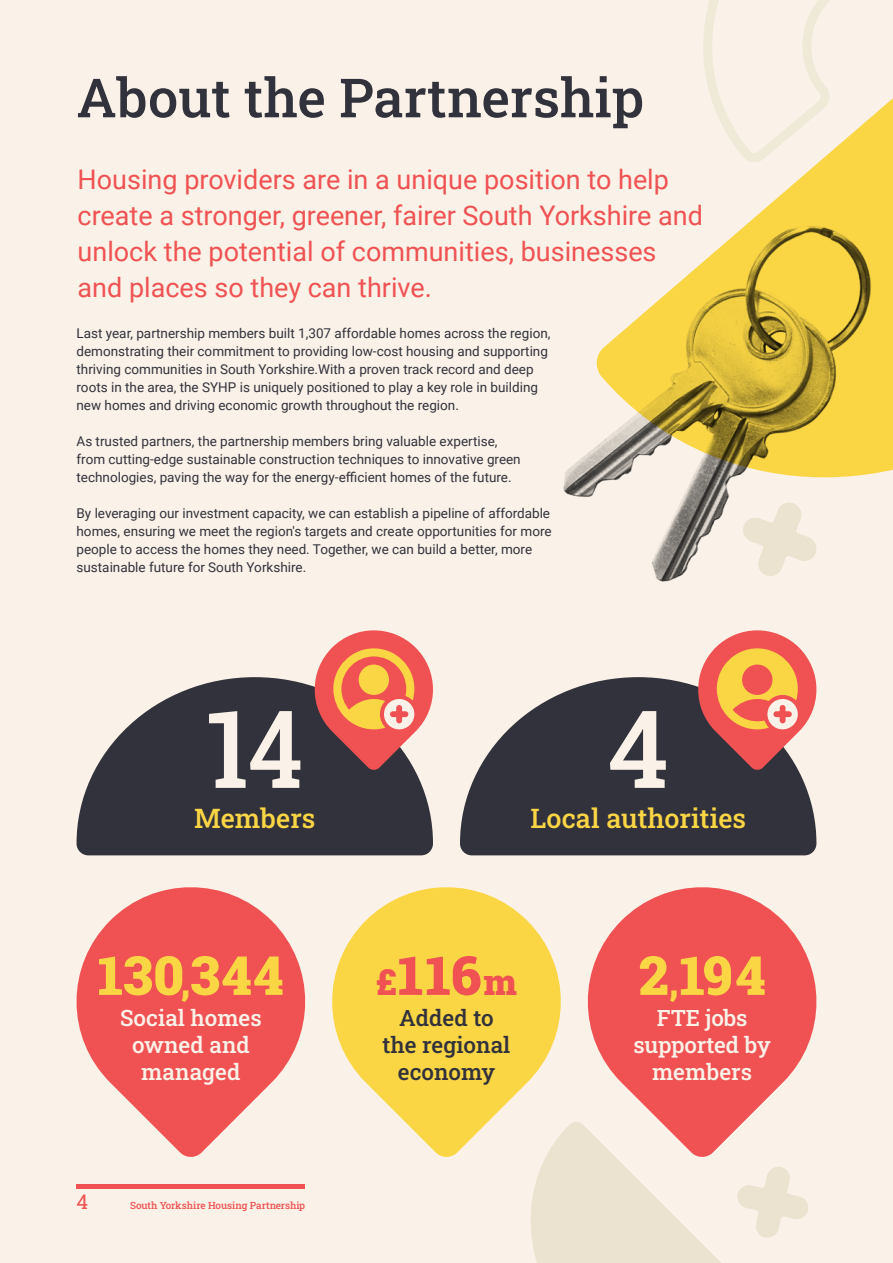
<style>
.page{position:relative;width:893px;height:1263px;background:#faf2e8}
.page>*{position:absolute;margin:0;border:0;box-sizing:border-box;transform-origin:0 0}
.t1{font:108px "Roboto Slab";color:#faf2e8}
.t2{font:54px "Roboto Slab";color:#32323c}
.t3{font:54px "Roboto Slab";letter-spacing:.025em;color:#fad645}
.t4{font:54px "Roboto Slab";color:#f05254}
.t5{font:27px/36px "Roboto";color:#f05254}
.t6{font:27px "Roboto Slab";color:#fad645}
.t7{font:22.5px/27px "Roboto Slab";color:#faf2e8;text-align:center}
.t8{font:22.5px/27px "Roboto Slab";color:#32323c;text-align:center}
.t9{font:20.25px "Roboto Slab";color:#f05254}
.t10{font:13.5px/18px "Roboto";color:#32323c}
.t11{font:9.9px "Roboto Slab";letter-spacing:-.005em;color:#f05254}
.s1{font-size:36px}
</style>
<div class="page">
<svg style="left:849px;top:98px;width:44px;height:72px;fill:#fad645"></svg>
<svg style="left:531px;top:1122px;width:277px;height:141px"></svg>
<img style="left:563px;top:170px;width:330px;height:412px">
<hr style="left:77px;top:1184px;width:228px;height:4px;background:#f05254">
<svg style="left:697px;top:0;width:152px;height:171px"></svg>
<svg style="left:76px;top:887px;width:230px;height:270px;fill:#f05254"></svg>
<svg style="left:332px;top:887px;width:240px;height:271px;fill:#fad645"></svg>
<svg style="left:577px;top:887px;width:240px;height:271px;fill:#f05254"></svg>
<svg style="left:77px;top:677px;width:356px;height:178px;background:#4d4c53"></svg>
<svg style="left:460px;top:677px;width:356px;height:178px;background:#4d4c53"></svg>
<svg style="left:309px;top:630px;width:124px;height:141px"></svg>
<div style="left:359px;top:664px;width:30px;height:31px;background:#fad645;border-radius:50%"></div>
<svg style="left:692px;top:630px;width:125px;height:141px"></svg>
<h2 class="t2" style="left:77px;top:61px;width:569px">About the Partnership</h2>
<h3 class="t5" style="left:78px;top:161px;width:627px">Housing providers are in a unique position to help create a stronger, greener, fairer South Yorkshire and unlock the potential of communities, businesses and places so they can thrive.</h3>
<p class="t10" style="left:77px;top:323px;width:475px">Last year, partnership members built 1,307 affordable homes across the region, demonstrating their commitment to providing low-cost housing and supporting thriving communities in South Yorkshire.With a proven track record and deep roots in the area, the SYHP is uniquely positioned to play a key role in building new homes and driving economic growth throughout the region.</p>
<p class="t10" style="left:77px;top:431px;width:446px">As trusted partners, the partnership members bring valuable expertise, from cutting-edge sustainable construction techniques to innovative green technologies, paving the way for the energy-efficient homes of the future.</p>
<p class="t10" style="left:77px;top:503px;width:477px">By leveraging our investment capacity, we can establish a pipeline of affordable homes, ensuring we meet the region's targets and create opportunities for more people to access the homes they need. Together, we can build a better, more sustainable future for South Yorkshire.</p>
<h1 class="t1" style="left:206px;top:675px;width:99px">14</h1>
<h3 class="t6" style="left:194px;top:800px;width:123px">Members</h3>
<h2 class="t3" style="left:98px;top:938px;width:187px">130<span class="s1">,</span>344</h2>
<h3 class="t7" style="left:120px;top:1004px;width:143px">Social homes owned and managed</h3>
<h3 class="t9" style="left:77px;top:1188px;width:13px">4</h3>
<p class="t11" style="left:130px;top:1198px;width:176px">South Yorkshire Housing Partnership</p>
<h1 class="t1" style="left:607px;top:675px;width:63px">4</h1>
<h3 class="t6" style="left:530px;top:800px;width:217px">Local authorities</h3>
<h2 class="t4" style="left:376px;top:938px;width:142px"><span class="s1">£</span>116<span class="s1">m</span></h2>
<h2 class="t3" style="left:639px;top:938px;width:128px">2<span class="s1">,</span>194</h2>
<h3 class="t8" style="left:383px;top:1004px;width:129px">Added to the regional economy</h3>
<h3 class="t7" style="left:633px;top:1004px;width:139px">FTE jobs supported by members</h3>
</div>
